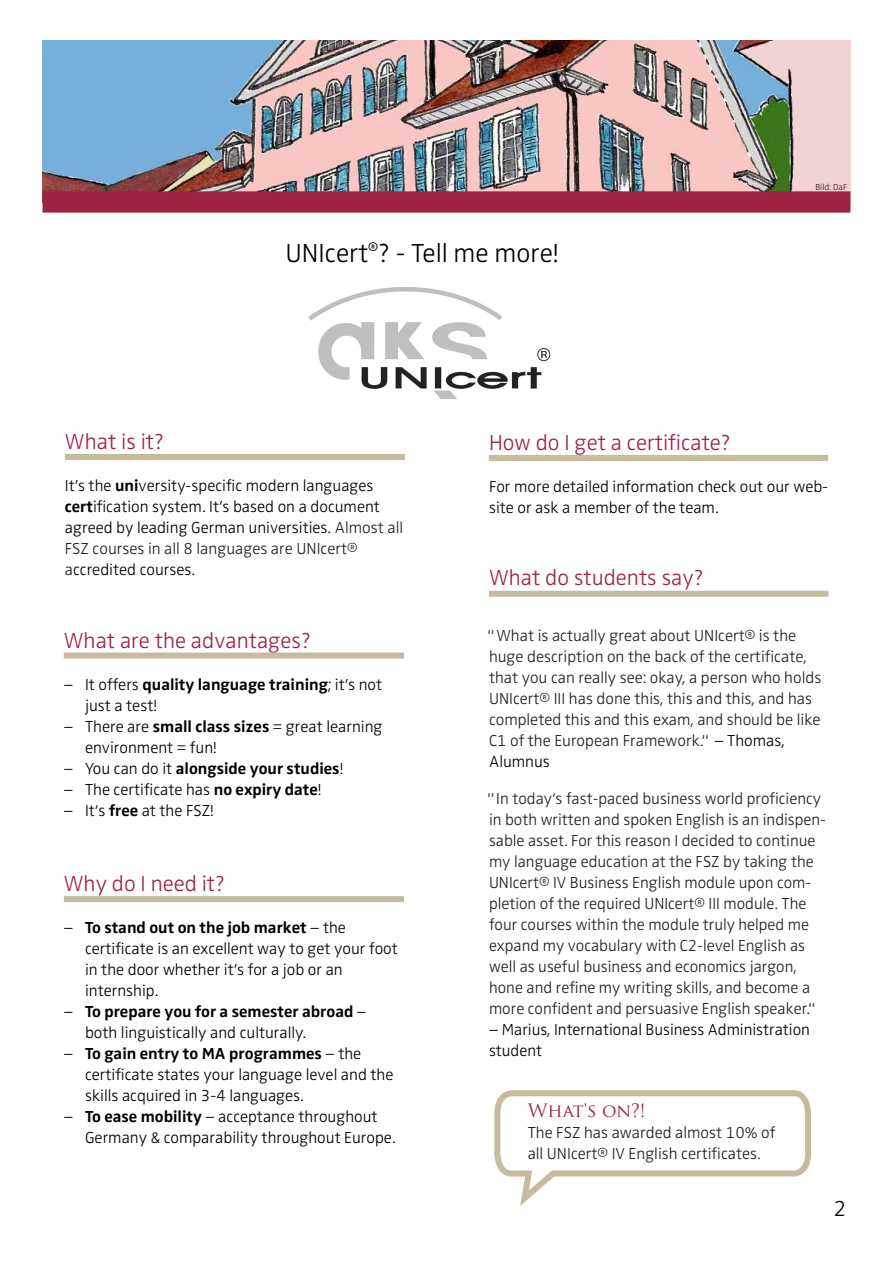
<style>
.page{position:relative;width:893px;height:1263px;background:#fff}
.page>*{position:absolute;margin:0;border:0;box-sizing:border-box;transform-origin:0 0}
.t1{font:300 27px "Zwo OT";color:#000}
.t2{font:300 22.5px "Zwo OT";color:#9e2343}
.t3{font:300 22.5px "Zwo OT";color:#000}
.t4{font:18px "Trajan Pro";letter-spacing:-.015em;color:#9e2343}
.t5{font:300 16.5px/21px "Zwo OT";color:#000}
.t6{font:300 16.5px/21px "Zwo OT";color:#231f20}
.t7{font:700 16.5px "Zwo OT";color:#000}
.t8{font:300 9px "Zwo OT";color:#231f20}
.s1{font-weight:700}
.s2{color:#231f20}
.s3{font-style:italic}
.s4{color:#000}
.s5{font-weight:300}
</style>
<div class="page">
<img style="left:43px;top:40px;width:807px;height:151px">
<div style="left:43px;top:191px;width:807px;height:22px;background:#9e2343;border:2px solid #9e2343"></div>
<img style="left:308px;top:287px;width:243px;height:112px">
<div style="left:64px;top:896px;width:340px;height:6px;background:#c6ba9f"></div>
<div style="left:64px;top:652px;width:340px;height:6px;background:#c6ba9f"></div>
<div style="left:65px;top:454px;width:340px;height:6px;background:#c6ba9f"></div>
<div style="left:489px;top:591px;width:339px;height:6px;background:#c6ba9f"></div>
<div style="left:489px;top:455px;width:339px;height:6px;background:#c6ba9f"></div>
<svg style="left:494px;top:1090px;width:318px;height:116px"></svg>
<p class="t1" style="left:285px;top:238px;width:275px">UNIcert<sup>®</sup>? - Tell me more!</p>
<p class="t8" style="left:815px;top:182px;width:33px">Bild: DaF</p>
<p class="t2" style="left:65px;top:429px;width:101px">What is it?</p>
<p class="t5" style="left:65px;top:476px;width:310px">It’s the <span class="s1">uni</span>versity-specific modern languages</p>
<p class="t5" style="left:65px;top:497px;width:340px"><span class="s1">cert</span>ification system. It’s based on a document agreed by leading German universities. <span class="s2">Almost all<br>FSZ courses in all 8 languages are UNIcert®</span></p>
<p class="t5" style="left:65px;top:560px;width:132px"><span class="s2">a</span>ccredited courses.</p>
<p class="t2" style="left:489px;top:565px;width:216px">What do students say?</p>
<p class="t6" style="left:489px;top:625px;width:334px"><span class="s3">“</span>What is actually great about UNIcert® is the huge description on the back of the certificate, that you can really see: okay, a person who holds UNIcert® III has done this, this and this, and has completed this and this exam, and should be like C1 of the European Framework.<span class="s3">“</span><span class="s4">– Thomas, Alumnus</span></p>
<p class="t2" style="left:489px;top:430px;width:243px">How do I get a certificate?</p>
<p class="t5" style="left:489px;top:476px;width:341px">For more detailed information check out our web&shy;site or ask a member of the team.</p>
<p class="t2" style="left:64px;top:627px;width:248px">What are the advantages?</p>
<p class="t5" style="left:85px;top:674px;width:299px;text-indent:-21px">– It offers <span class="s1">quality language training</span>; it’s not just a test!</p>
<p class="t5" style="left:85px;top:716px;width:299px;text-indent:-21px">– There are <span class="s1">small class sizes</span> = great learning environment = fun!</p>
<p class="t7" style="left:64px;top:759px;width:281px"><span class="s5">– You can do it</span> alongside your studies<span class="s5">!</span></p>
<p class="t5" style="left:64px;top:779px;width:259px">– The certificate has <span class="s1">no expiry date</span>!</p>
<p class="t5" style="left:64px;top:800px;width:152px">– It‘s <span class="s1">free</span> at the FSZ!</p>
<p class="t6" style="left:489px;top:788px;width:339px"><span class="s3">“</span>In today‘s fast-paced business world proficiency in both written and spoken English is an indispen&shy;sable asset. For this reason I decided to continue my language education at the FSZ by taking the UNIcert® IV Business English module upon com&shy;pletion of the required UNIcert® III module. The four courses within the module truly helped me expand my vocabulary with C2-level English as well as useful business and economics jargon, hone and refine my writing skills, and become a more confident and persuasive English speaker.<span class="s3">“</span></p>
<p class="t5" style="left:489px;top:1019px;width:322px">– Marius, International Business Administration student</p>
<p class="t2" style="left:64px;top:870px;width:163px">Why do I need it?</p>
<p class="t5" style="left:85px;top:917px;width:314px;text-indent:-21px">– <span class="s1">To stand out on the job market</span> – the certificate is an excellent way to get your foot in the door whether it’s for a job or an internship.</p>
<p class="t5" style="left:85px;top:1001px;width:283px;text-indent:-21px">– <span class="s1">To prepare you for a semester abroad</span> – both linguistically and culturally.</p>
<p class="t5" style="left:85px;top:1043px;width:310px;text-indent:-21px">– <span class="s1">To gain entry to MA programmes</span> – the certificate states your language level and the skills acquired in 3-4 languages.</p>
<p class="t5" style="left:85px;top:1106px;width:312px;text-indent:-21px">– <span class="s1">To ease mobility</span> – acceptance throughout<br>Germany &amp; comparability throughout Europe.</p>
<p class="t4" style="left:528px;top:1099px;width:119px">What's on?!</p>
<p class="t6" style="left:528px;top:1122px;width:249px">The FSZ has awarded almost 10% of all UNIcert® IV English certificates.</p>
<p class="t3" style="left:833px;top:1195px;width:14px">2</p>
</div>
